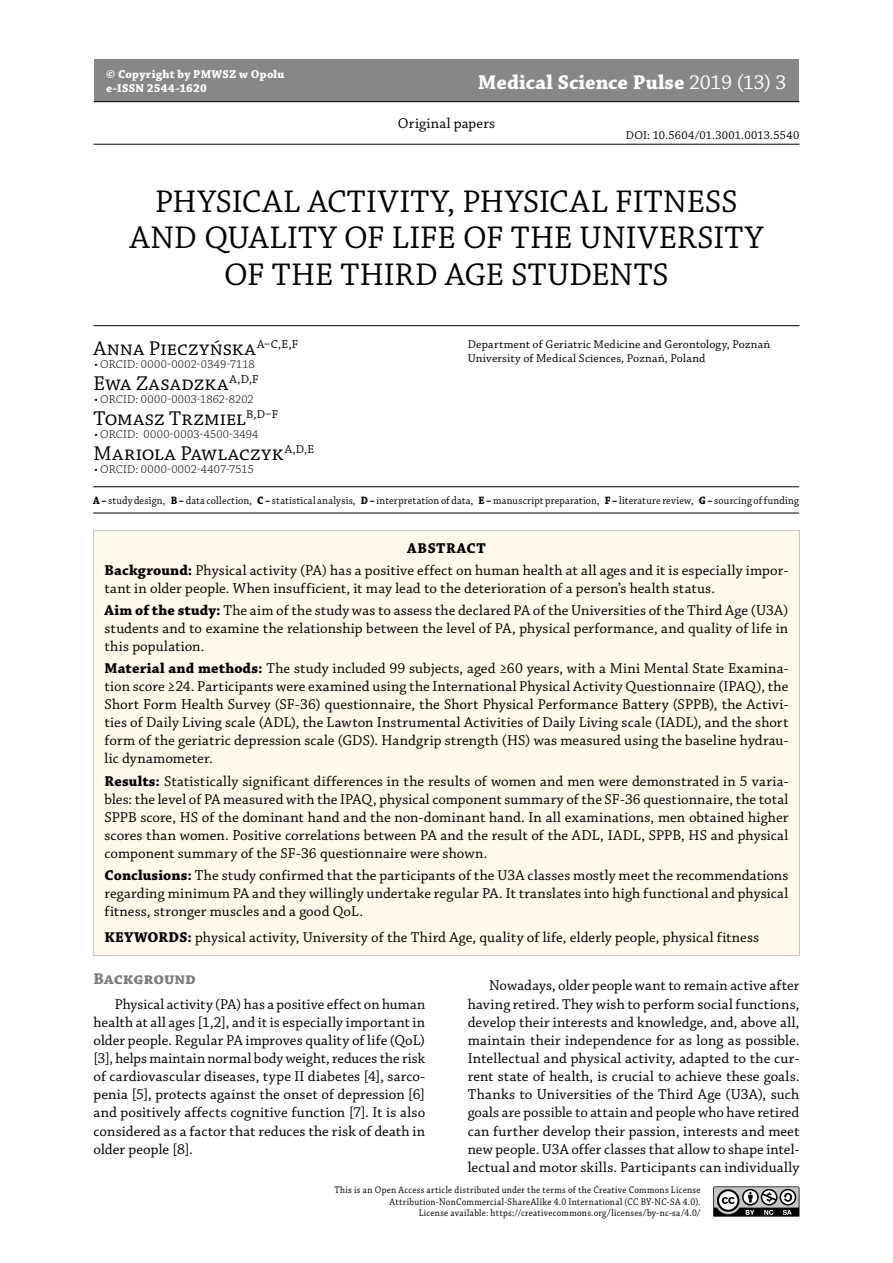
<style>
.page{position:relative;width:893px;height:1263px;background:#fff}
.page>*{position:absolute;margin:0;border:0;box-sizing:border-box;transform-origin:0 0}
.t1{font:33px "Chaparral Pro";letter-spacing:.05em;color:#000}
.t2{font:21px "Chaparral Pro";letter-spacing:.015em;color:#000}
.t3{font:700 21px "Chaparral Pro";color:#fff}
.t4{font:700 16.5px "Chaparral Pro";color:#7c7b7b}
.t5{font:15px/18.1px "Chaparral Pro";letter-spacing:.005em;color:#000;text-align:justify}
.t6{font:12px/14.4px "Chaparral Pro";letter-spacing:.015em;color:#000}
.t7{font:300 12px "Chaparral Pro";letter-spacing:.025em;color:#000}
.t8{font:700 12px/14.4px "Chaparral Pro";letter-spacing:.02em;color:#fff}
.t9{font:11.25px "Chaparral Pro";letter-spacing:.03em;color:#000;scale:.92 1}
.t10{font:10.2px/11.2px "Chaparral Pro";letter-spacing:.03em;color:#000;text-align:right;scale:.9 1}
.s1{font-weight:400}
.s2{font-weight:700}
</style>
<div class="page">
<div style="left:446px;top:60px;width:353px;height:42px;background:#878787"></div>
<div style="left:94px;top:60px;width:352px;height:42px;background:#878787"></div>
<hr style="left:94px;top:101px;width:705px;height:1px;background:#000">
<hr style="left:94px;top:144px;width:705px;height:1px;background:#000">
<svg style="left:713px;top:1186px;width:86px;height:30px"></svg>
<div style="left:94px;top:530px;width:705px;height:425px;background:#fff8eb"></div>
<hr style="left:93px;top:486px;width:706px;height:1px;background:#000">
<hr style="left:93px;top:513px;width:706px;height:1px;background:#000">
<hr style="left:94px;top:325px;width:705px;height:1px;background:#000">
<p class="t8" style="left:106px;top:67px;width:180px">© Copyright by PMWSZ w Opolu e-ISSN 2544-1620</p>
<h2 class="t3" style="left:478px;top:70px;width:310px">Medical Science Pulse <span class="s1">2019 (13) 3</span></h2>
<p class="t5" style="left:398px;top:115px;width:99px">Original papers</p>
<p class="t6" style="left:626px;top:128px;width:175px">DOI: 10.5604/01.3001.0013.5540</p>
<h1 class="t1" style="left:155px;top:183px;width:36px">Physic</h1>
<h1 class="t1" style="left:262px;top:183px;width:83px">al activity</h1>
<h1 class="t1" style="left:447px;top:183px;width:34px">, physic</h1>
<h1 class="t1" style="left:570px;top:183px;width:152px">al fitness</h1>
<h1 class="t1" style="left:130px;top:220px;width:566px">and quality of life of the University</h1>
<h1 class="t1" style="left:224px;top:256px;width:156px">of the Third</h1>
<h1 class="t1" style="left:445px;top:256px;width:87px">Ag e stud</h1>
<h1 class="t1" style="left:591px;top:256px;width:60px">ents</h1>
<h2 class="t2" style="left:94px;top:336px;width:205px">Anna Pieczyńska<sup>A–C,E,F</sup></h2>
<p class="t7" style="left:94px;top:357px;width:162px">• ORCID: 0000-0002-0349-7118</p>
<h2 class="t2" style="left:94px;top:371px;width:165px">Ewa Zasadzka<sup>A,D,F</sup></h2>
<p class="t7" style="left:94px;top:393px;width:161px">• ORCID: 0000-0003-1862-8202</p>
<h2 class="t2" style="left:94px;top:407px;width:185px">Tomasz Trzmiel<sup>B,D–F</sup></h2>
<p class="t7" style="left:94px;top:428px;width:165px">• ORCID: 0000-0003-4500-3494</p>
<h2 class="t2" style="left:94px;top:442px;width:221px">Mariola Pawlaczyk<sup>A,D,E</sup></h2>
<p class="t7" style="left:94px;top:463px;width:161px">• ORCID: 0000-0002-4407-7515</p>
<p class="t6" style="left:468px;top:337px;width:304px">Department of Geriatric Medicine and Gerontology, Poznań<br>University of Medical Sciences, Poznań, Poland</p>
<p class="t9" style="left:93px;top:494px;width:769px"><span class="s2">A –</span> study design, <span class="s2">B –</span> data collection, <span class="s2">C –</span> statistical analysis, <span class="s2">D –</span> interpretation of data, <span class="s2">E –</span> manuscript preparation, <span class="s2">F –</span> literature review, <span class="s2">G –</span> sourcing of funding</p>
<p class="t5" style="left:105px;top:537px;width:685px;line-height:22.2px;text-indent:303px"><span class="s2">Abstract<br>Background:</span> Physical activity (PA) has a positive effect on human health at all ages and it is especially impor-</p>
<p class="t5" style="left:105px;top:578px;width:685px;line-height:22.2px">tant in older people. When insufficient, it may lead to the deterioration of a person’s health status.<br><span class="s2">Aim of the study:</span> The aim of the study was to assess the declared PA of the Universities of the Third Age (U3A)</p>
<p class="t5" style="left:105px;top:620px;width:685px">students and to examine the relationship between the level of PA, physical performance, and quality of life in this population.</p>
<p class="t5" style="left:105px;top:660px;width:685px"><span class="s2">Material and methods:</span> The study included 99 subjects, aged ≥60 years, with a Mini Mental State Examina&shy;tion score ≥24. Participants were examined using the International Physical Activity Questionnaire (IPAQ), the Short Form Health Survey (SF-36) questionnaire, the Short Physical Performance Battery (SPPB), the Activi&shy;ties of Daily Living scale (ADL), the Lawton Instrumental Activities of Daily Living scale (IADL), and the short form of the geriatric depression scale (GDS). Handgrip strength (HS) was measured using the baseline hydrau&shy;lic dynamometer.</p>
<p class="t5" style="left:105px;top:772px;width:685px"><span class="s2">Results:</span> Statistically significant differences in the results of women and men were demonstrated in 5 varia&shy;bles: the level of PA measured with the IPAQ, physical component summary of the SF-36 questionnaire, the total SPPB score, HS of the dominant hand and the non-dominant hand. In all examinations, men obtained higher scores than women. Positive correlations between PA and the result of the ADL, IADL, SPPB, HS and physical component summary of the SF-36 questionnaire were shown.</p>
<p class="t5" style="left:105px;top:867px;width:685px"><span class="s2">Conclusions:</span> The study confirmed that the participants of the U3A classes mostly meet the recommendations regarding minimum PA and they willingly undertake regular PA. It translates into high functional and physical fitness, stronger muscles and a good QoL.</p>
<p class="t5" style="left:105px;top:929px;width:656px"><span class="s2">KEYWORDS:</span> physical activity, University of the Third Age, quality of life, elderly people, physical fitness</p>
<p class="t4" style="left:94px;top:969px;width:104px">Background</p>
<p class="t5" style="left:94px;top:995px;width:333px;text-indent:21px">Physical activity (PA) has a positive effect on human health at all ages [1,2], and it is especially important in older people. Regular PA improves quality of life (QoL) [3], helps maintain normal body weight, reduces the risk of cardiovascular diseases, type II diabetes [4], sarco&shy;penia [5], protects against the onset of depression [6] and positively affects cognitive function [7]. It is also considered as a factor that reduces the risk of death in older people [8].</p>
<p class="t5" style="left:468px;top:977px;width:333px;text-indent:21px">Nowadays, older people want to remain active after having retired. They wish to perform social functions, develop their interests and knowledge, and, above all, maintain their independence for as long as possible.<br>Intellectual and physical activity, adapted to the cur&shy;rent state of health, is crucial to achieve these goals.<br>Thanks to Universities of the Third Age (U3A), such goals are possible to attain and people who have retired can further develop their passion, interests and meet new people. U3A offer classes that allow to shape intel&shy;lectual and motor skills. Participants can individually</p>
<p class="t10" style="left:334px;top:1185px;width:408px">This is an Open Access article distributed under the terms of the Creative Commons License<br>Attribution-NonCommercial-ShareAlike 4.0 International (CC BY-NC-SA 4.0).<br>License available: https://creativecommons.org/licenses/by-nc-sa/4.0/</p>
</div>
